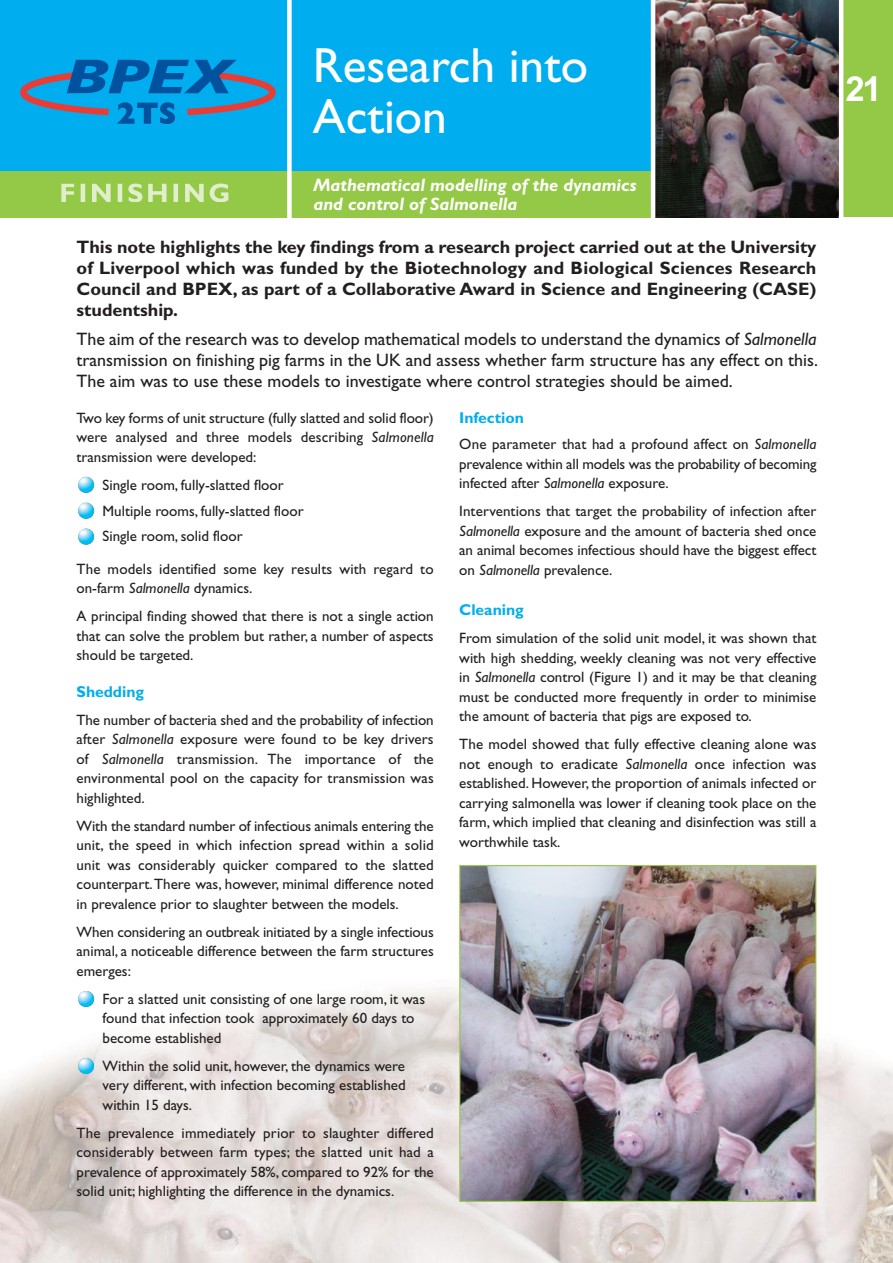
<style>
.page{position:relative;width:893px;height:1263px;background:#fff}
.page>*{position:absolute;margin:0;border:0;box-sizing:border-box;transform-origin:0 0}
.t1{font:49.5px/51px "Gill Sans";color:#fff}
.t2{font:700 34.5px "Arial";color:#fff}
.t3{font:18px/21px "Gill Sans";color:#231f20;text-align:justify}
.t4{font:700 18px/21px "Gill Sans";color:#231f20;text-align:justify}
.t5{font:italic 700 18px/18.8px "Gill Sans";color:#fff}
.t6{font:700 15.75px "Gill Sans";color:#00aeef}
.t7{font:15px/19.5px "Gill Sans";color:#231f20;text-align:justify}
.s1{font-style:italic}
</style>
<div class="page">
<img style="left:0;top:962px;width:893px;height:301px">
<div style="left:835px;top:0;width:58px;height:217px;background:#94c947"></div>
<div style="left:0;top:0;width:658px;height:172px;background:#00aeef"></div>
<div style="left:0;top:171px;width:662px;height:46px;background:#94c947"></div>
<img style="left:655px;top:0;width:184px;height:217px">
<hr style="left:651px;top:0;width:4px;height:222px;background:#fff">
<hr style="left:839px;top:0;width:4px;height:222px;background:#fff">
<svg style="left:20px;top:60px;width:256px;height:64px"></svg>
<div style="left:287px;top:0;width:5px;height:225px;background:#fff"></div>
<svg style="left:61px;top:184px;width:167px;height:18px"></svg>
<img style="left:78px;top:477px;width:16px;height:16px">
<img style="left:78px;top:503px;width:16px;height:16px">
<img style="left:78px;top:529px;width:16px;height:16px">
<img style="left:78px;top:991px;width:16px;height:16px">
<img style="left:78px;top:1058px;width:16px;height:16px">
<img style="left:461px;top:867px;width:353px;height:333px">
<div style="left:459px;top:865px;width:357px;height:337px;border:1px solid #94c947"></div>
<h1 class="t1" style="left:313px;top:46px;width:277px">Research into<br>Action</h1>
<p class="t5" style="left:313px;top:177px;width:325px">Mathematical modelling of the dynamics and control of Salmonella</p>
<p class="t4" style="left:77px;top:238px;width:741px">This note highlights the key findings from a research project carried out at the University of Liverpool which was funded by the Biotechnology and Biological Sciences Research Council and BPEX, as part of a Collaborative Award in Science and Engineering (CASE) studentship.</p>
<p class="t3" style="left:77px;top:331px;width:743px">The aim of the research was to develop mathematical models to understand the dynamics of <span class="s1">Salmonella </span>transmission on finishing pig farms in the UK and assess whether farm structure has any effect on this.<br>The aim was to use these models to investigate where control strategies should be aimed.</p>
<p class="t7" style="left:77px;top:410px;width:359px">Two key forms of unit structure (fully slatted and solid floor) were analysed and three models describing <span class="s1">Salmonella </span>transmission were developed:</p>
<p class="t7" style="left:103px;top:473px;width:203px;line-height:26px;text-align:left">Single room, fully-slatted floor<br>Multiple rooms, fully-slatted floor<br>Single room, solid floor</p>
<p class="t7" style="left:77px;top:561px;width:359px">The models identified some key results with regard to on-farm <span class="s1">Salmonella</span> dynamics.</p>
<p class="t7" style="left:77px;top:608px;width:359px">A principal finding showed that there is not a single action that can solve the problem but rather, a number of aspects should be targeted.</p>
<p class="t6" style="left:77px;top:686px;width:69px">Shedding</p>
<p class="t7" style="left:77px;top:712px;width:359px">The number of bacteria shed and the probability of infection after <span class="s1">Salmonella</span> exposure were found to be key drivers of <span class="s1">Salmonella</span> transmission. The importance of the environmental pool on the capacity for transmission was highlighted.</p>
<p class="t7" style="left:77px;top:818px;width:359px">With the standard number of infectious animals entering the unit, the speed in which infection spread within a solid unit was considerably quicker compared to the slatted counterpart. There was, however, minimal difference noted in prevalence prior to slaughter between the models.</p>
<p class="t7" style="left:77px;top:924px;width:359px">When considering an outbreak initiated by a single infectious animal, a noticeable difference between the farm structures emerges:</p>
<p class="t7" style="left:103px;top:991px;width:324px;text-align:left">For a slatted unit consisting of one large room, it was found that infection took approximately 60 days to become established</p>
<p class="t7" style="left:103px;top:1058px;width:305px">Within the solid unit, however, the dynamics were very different, with infection becoming established within 15 days.</p>
<p class="t7" style="left:77px;top:1125px;width:359px">The prevalence immediately prior to slaughter differed considerably between farm types; the slatted unit had a prevalence of approximately 58%, compared to 92% for the solid unit; highlighting the difference in the dynamics.</p>
<p class="t6" style="left:459px;top:412px;width:66px">Infection</p>
<p class="t7" style="left:459px;top:436px;width:359px">One parameter that had a profound affect on <span class="s1">Salmonella </span>prevalence within all models was the probability of becoming infected after <span class="s1">Salmonella</span> exposure.</p>
<p class="t7" style="left:459px;top:503px;width:359px">Interventions that target the probability of infection after <span class="s1">Salmonella</span> exposure and the amount of bacteria shed once an animal becomes infectious should have the biggest effect on <span class="s1">Salmonella</span> prevalence.</p>
<p class="t6" style="left:459px;top:605px;width:66px">Cleaning</p>
<p class="t7" style="left:459px;top:630px;width:359px">From simulation of the solid unit model, it was shown that with high shedding, weekly cleaning was not very effective in <span class="s1">Salmonella</span> control (Figure 1) and it may be that cleaning must be conducted more frequently in order to minimise the amount of bacteria that pigs are exposed to.</p>
<p class="t7" style="left:459px;top:736px;width:359px">The model showed that fully effective cleaning alone was not enough to eradicate <span class="s1">Salmonella</span> once infection was established. However, the proportion of animals infected or carrying salmonella was lower if cleaning took place on the farm, which implied that cleaning and disinfection was still a worthwhile task.</p>
<h2 class="t2" style="left:845px;top:77px;width:38px">21</h2>
</div>
